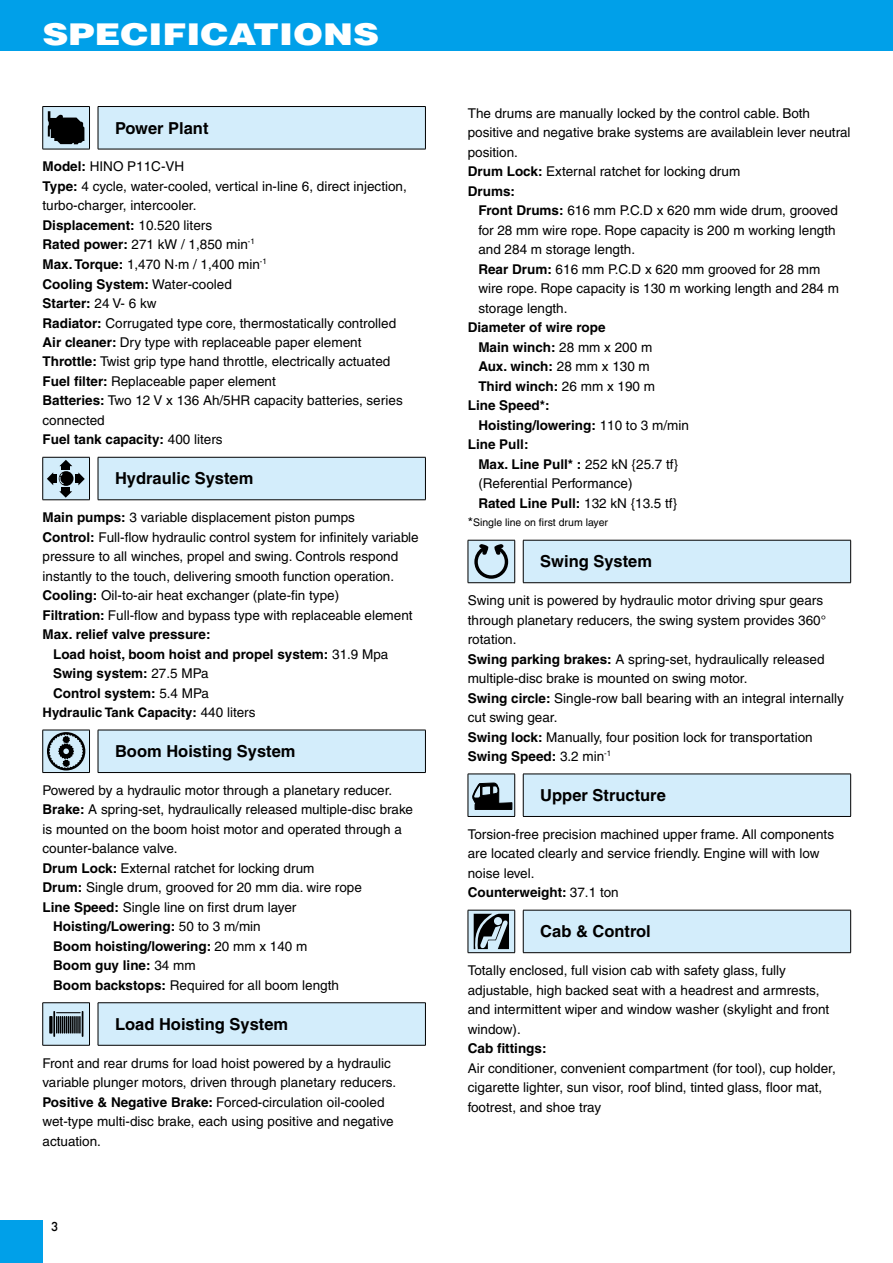
<style>
.page{position:relative;width:893px;height:1263px;background:#fff}
.page>*{position:absolute;margin:0;border:0;box-sizing:border-box;transform-origin:0 0}
.t1{font:900 30px "Helvetica";color:#fff;scale:1.2 1}
.t2{font:700 16.5px "Helvetica";color:#000}
.t3{font:13.5px/19.5px "Helvetica";color:#000}
.t4{font:700 13.5px "Helvetica";color:#000}
.t5{font:700 13.2px "Helvetica";color:#000}
.t6{font:500 12px "Futura";color:#000}
.t7{font:10.5px "Helvetica";color:#000}
.s1{font-weight:700}
.s2{font-weight:400}
.s3{font-weight:400;font-size:13.5px}
.s4{font-size:13.5px}
</style>
<div class="page">
<div style="left:0;top:0;width:893px;height:51px;background:#00a0e9"></div>
<div style="left:0;top:1220px;width:43px;height:43px;background:#00a0e9"></div>
<hr style="left:98px;top:106px;width:328px;height:1px;background:#000">
<hr style="left:425px;top:107px;width:1px;height:42px;background:#000">
<hr style="left:98px;top:149px;width:328px;height:1px;background:#000">
<hr style="left:43px;top:106px;width:47px;height:1px;background:#000">
<hr style="left:42px;top:107px;width:1px;height:42px;background:#000">
<hr style="left:43px;top:149px;width:47px;height:1px;background:#000">
<svg style="left:43px;top:107px;width:382px;height:42px;background:#c4dbe8"></svg>
<hr style="left:425px;top:457px;width:1px;height:43px;background:#000">
<hr style="left:42px;top:457px;width:1px;height:43px;background:#000">
<svg style="left:43px;top:457px;width:382px;height:43px;background:#c4dce9"></svg>
<hr style="left:425px;top:730px;width:1px;height:42px;background:#000">
<hr style="left:98px;top:772px;width:328px;height:1px;background:#000">
<hr style="left:42px;top:730px;width:1px;height:42px;background:#000">
<hr style="left:43px;top:772px;width:47px;height:1px;background:#000">
<svg style="left:43px;top:730px;width:382px;height:42px;background:#c8e0ed"></svg>
<hr style="left:98px;top:1002px;width:328px;height:1px;background:#000">
<hr style="left:425px;top:1003px;width:1px;height:42px;background:#000">
<hr style="left:98px;top:1045px;width:328px;height:1px;background:#000">
<hr style="left:43px;top:1002px;width:47px;height:1px;background:#000">
<hr style="left:42px;top:1003px;width:1px;height:42px;background:#000">
<hr style="left:43px;top:1045px;width:47px;height:1px;background:#000">
<svg style="left:43px;top:1003px;width:382px;height:42px;background:#cae3f0"></svg>
<svg style="left:49px;top:1016px;width:4px;height:17px"></svg>
<svg style="left:468px;top:540px;width:383px;height:43px;background:#c6deea"></svg>
<hr style="left:523px;top:816px;width:328px;height:1px;background:#000">
<hr style="left:468px;top:816px;width:47px;height:1px;background:#000">
<svg style="left:468px;top:774px;width:383px;height:42px;background:#c7dfec"></svg>
<svg style="left:468px;top:910px;width:383px;height:43px;background:#c1d8e4"></svg>
<h1 class="t1" style="left:43px;top:15px;width:282px">SPECIFICATIONS</h1>
<p class="t2" style="left:115px;top:118px;width:95px">Power Plant</p>
<p class="t3" style="left:43px;top:157px;width:366px"><span class="s1">Model:</span> HINO P11C-VH<br><span class="s1">Type:</span> 4 cycle, water-cooled, vertical in-line 6, direct injection, turbo-charger, intercooler.<br><span class="s1">Displacement:</span> 10.520 liters<br><span class="s1">Rated power:</span> 271 kW / 1,850 min<sup>-1<br></sup><span class="s1">Max. Torque:</span> 1,470 N·m / 1,400 min<sup>-1<br></sup><span class="s1">Cooling System:</span> Water-cooled<br><span class="s1">Starter:</span> 24 V- 6 kw<br><span class="s1">Radiator:</span> Corrugated type core, thermostatically controlled <span class="s1">Air cleaner:</span> Dry type with replaceable paper element <span class="s1">Throttle:</span> Twist grip type hand throttle, electrically actuated <span class="s1">Fuel filter:</span> Replaceable paper element<br><span class="s1">Batteries:</span> Two 12 V x 136 Ah/5HR capacity batteries, series connected<br><span class="s1">Fuel tank capacity:</span> 400 liters</p>
<p class="t2" style="left:115px;top:469px;width:140px">Hydraulic System</p>
<p class="t3" style="left:43px;top:508px;width:314px"><span class="s1">Main pumps:</span> 3 variable displacement piston pumps</p>
<p class="t3" style="left:43px;top:527px;width:378px"><span class="s1">Control:</span> Full-flow hydraulic control system for infinitely variable</p>
<p class="t3" style="left:43px;top:547px;width:357px">pressure to all winches, propel and swing. Controls respond</p>
<p class="t3" style="left:43px;top:566px;width:353px">instantly to the touch, delivering smooth function operation.</p>
<p class="t3" style="left:43px;top:586px;width:298px"><span class="s1">Cooling:</span> Oil-to-air heat exchanger (plate-fin type)</p>
<p class="t3" style="left:43px;top:605px;width:372px"><span class="s1">Filtration:</span> Full-flow and bypass type with replaceable element</p>
<p class="t4" style="left:43px;top:626px;width:170px">Max. relief valve pressure:</p>
<p class="t4" style="left:53px;top:646px;width:337px">Load hoist, boom hoist and propel system: <span class="s2">31.9 Mpa</span></p>
<p class="t4" style="left:53px;top:665px;width:157px">Swing system: <span class="s2">27.5 MPa</span></p>
<p class="t4" style="left:53px;top:685px;width:157px">Control system: <span class="s2">5.4 MPa</span></p>
<p class="t5" style="left:43px;top:704px;width:214px">Hydraulic Tank Capacity: <span class="s3">440 liters</span></p>
<p class="t2" style="left:115px;top:741px;width:182px">Boom Hoisting System</p>
<p class="t3" style="left:43px;top:780px;width:351px">Powered by a hydraulic motor through a planetary reducer.</p>
<p class="t3" style="left:43px;top:800px;width:372px"><span class="s1">Brake:</span> A spring-set, hydraulically released multiple-disc brake</p>
<p class="t3" style="left:43px;top:819px;width:361px">is mounted on the boom hoist motor and operated through a</p>
<p class="t3" style="left:43px;top:839px;width:136px">counter-balance valve.</p>
<p class="t3" style="left:43px;top:858px;width:273px"><span class="s1">Drum Lock:</span> External ratchet for locking drum</p>
<p class="t3" style="left:43px;top:878px;width:321px"><span class="s1">Drum:</span> Single drum, grooved for 20 mm dia. wire rope</p>
<p class="t3" style="left:43px;top:897px;width:255px"><span class="s1">Line Speed:</span> Single line on first drum layer</p>
<p class="t4" style="left:53px;top:918px;width:209px">Hoisting/Lowering: <span class="s2">50 to 3 m/min</span></p>
<p class="t4" style="left:53px;top:938px;width:256px">Boom hoisting/lowering: <span class="s2">20 mm x 140 m</span></p>
<p class="t4" style="left:53px;top:957px;width:144px">Boom guy line: <span class="s2">34 mm</span></p>
<p class="t3" style="left:53px;top:975px;width:287px"><span class="s1">Boom backstops:</span> Required for all boom length</p>
<p class="t2" style="left:115px;top:1014px;width:175px">Load Hoisting System</p>
<p class="t3" style="left:43px;top:1053px;width:355px">Front and rear drums for load hoist powered by a hydraulic variable plunger motors, driven through planetary reducers.<br><span class="s1">Positive &amp; Negative Brake:</span> Forced-circulation oil-cooled wet-type multi-disc brake, each using positive and negative actuation.</p>
<p class="t6" style="left:51px;top:1218px;width:9px">3</p>
<p class="t3" style="left:468px;top:103px;width:384px">The drums are manually locked by the control cable. Both positive and negative brake systems are availablein lever neutral position.<br><span class="s1">Drum Lock:</span> External ratchet for locking drum<br><span class="s1">Drums:</span></p>
<p class="t3" style="left:478px;top:201px;width:362px"><span class="s1">Front Drums:</span> 616 mm P.C.D x 620 mm wide drum, grooved for 28 mm wire rope. Rope capacity is 200 m working length and 284 m storage length.<br><span class="s1">Rear Drum:</span> 616 mm P.C.D x 620 mm grooved for 28 mm wire rope. Rope capacity is 130 m working length and 284 m storage length.</p>
<p class="t4" style="left:468px;top:319px;width:139px">Diameter of wire rope</p>
<p class="t4" style="left:478px;top:339px;width:175px">Main winch: <span class="s2">28 mm x 200 m</span></p>
<p class="t4" style="left:478px;top:358px;width:173px">Aux. winch: <span class="s2">28 mm x 130 m</span></p>
<p class="t4" style="left:478px;top:378px;width:178px">Third winch: <span class="s2">26 mm x 190 m</span></p>
<p class="t4" style="left:468px;top:397px;width:83px">Line Speed*:</p>
<p class="t4" style="left:478px;top:417px;width:212px">Hoisting/lowering: <span class="s2">110 to 3 m/min</span></p>
<p class="t4" style="left:468px;top:436px;width:62px">Line Pull:</p>
<p class="t4" style="left:478px;top:456px;width:201px">Max. Line Pull* : <span class="s2">252 kN {25.7 tf}</span></p>
<p class="t3" style="left:478px;top:474px;width:156px">(Referential Performance)</p>
<p class="t4" style="left:478px;top:495px;width:200px">Rated Line Pull: <span class="s2">132 kN {13.5 tf}</span></p>
<p class="t7" style="left:468px;top:517px;width:142px"><span class="s4">*</span>Single line on first drum layer</p>
<p class="t2" style="left:540px;top:551px;width:113px">Swing System</p>
<p class="t3" style="left:468px;top:591px;width:378px">Swing unit is powered by hydraulic motor driving spur gears through planetary reducers, the swing system provides 360° rotation.<br><span class="s1">Swing parking brakes:</span> A spring-set, hydraulically released multiple-disc brake is mounted on swing motor.<br><span class="s1">Swing circle:</span> Single-row ball bearing with an integral internally cut swing gear.<br><span class="s1">Swing lock:</span> Manually, four position lock for transportation <span class="s1">Swing Speed:</span> 3.2 min<sup>-1</sup></p>
<p class="t2" style="left:540px;top:785px;width:127px">Upper Structure</p>
<p class="t3" style="left:468px;top:824px;width:368px">Torsion-free precision machined upper frame. All components are located clearly and service friendly. Engine will with low noise level.<br><span class="s1">Counterweight:</span> 37.1 ton</p>
<p class="t2" style="left:540px;top:921px;width:112px">Cab &amp; Control</p>
<p class="t3" style="left:468px;top:960px;width:363px">Totally enclosed, full vision cab with safety glass, fully adjustable, high backed seat with a headrest and armrests, and intermittent wiper and window washer (skylight and front window).</p>
<p class="t4" style="left:468px;top:1040px;width:80px">Cab fittings:</p>
<p class="t3" style="left:468px;top:1058px;width:370px">Air conditioner, convenient compartment (for tool), cup holder, cigarette lighter, sun visor, roof blind, tinted glass, floor mat, footrest, and shoe tray</p>
</div>
